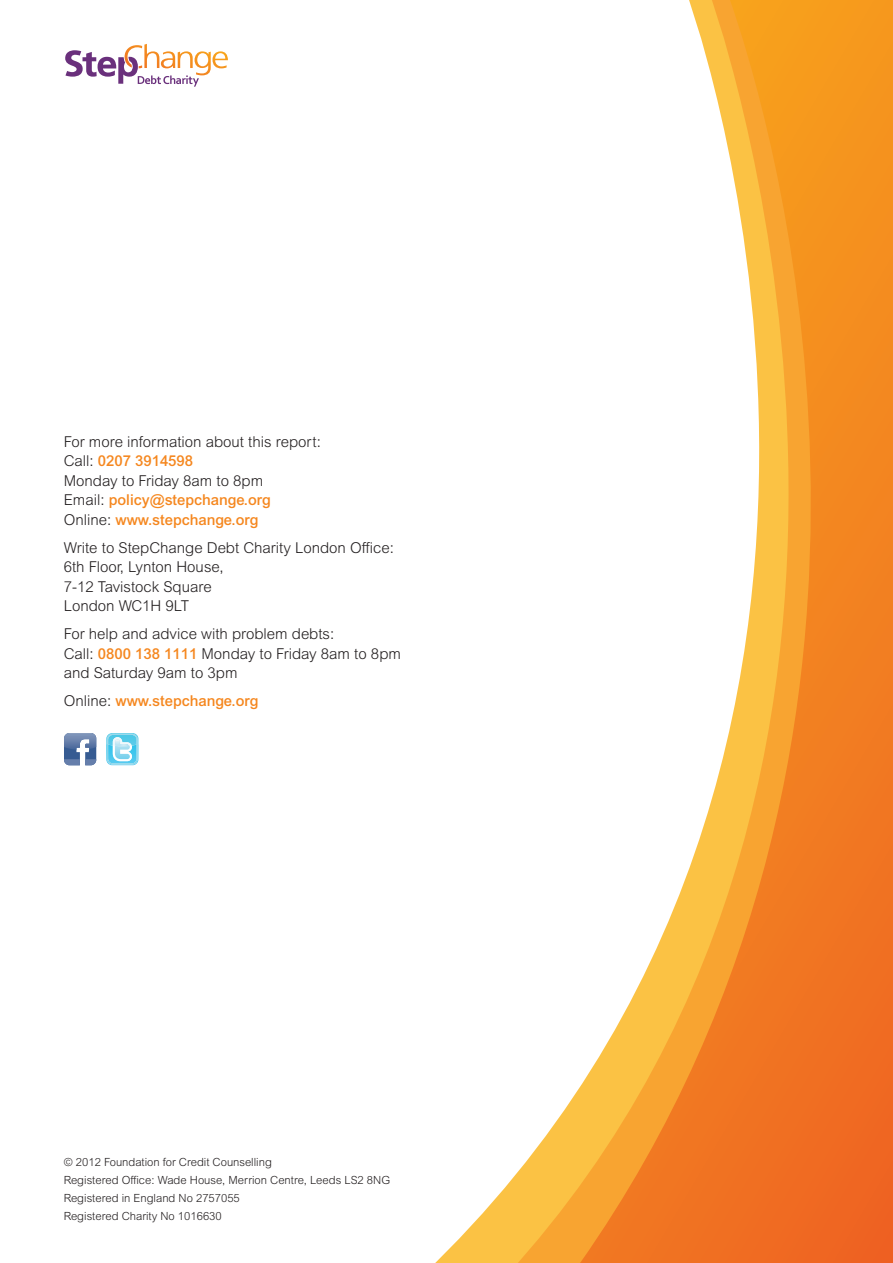
<style>
.page{position:relative;width:893px;height:1263px;background:#fff}
.page>*{position:absolute;margin:0;border:0;box-sizing:border-box;transform-origin:0 0}
.t1{font:300 15px/19.5px "Arial MT Pro";color:#231f20}
.t2{font:500 15px "Arial MT Pro";color:#f5871f}
.t3{font:300 11.25px "Arial MT Pro";color:#231f20}
.s1{font-weight:500;color:#f5871f}
.s2{font-weight:300;color:#231f20}
</style>
<div class="page">
<svg style="left:65px;top:44px;width:163px;height:43px"></svg>
<svg style="left:435px;top:1186px;width:71px;height:77px"></svg>
<svg style="left:506px;top:1087px;width:74px;height:176px;fill:#fbc244"></svg>
<svg style="left:580px;top:0;width:313px;height:1263px"></svg>
<svg style="left:64px;top:733px;width:32px;height:32px"></svg>
<svg style="left:106px;top:733px;width:32px;height:32px"></svg>
<p class="t1" style="left:64px;top:432px;width:259px">For more information about this report:</p>
<p class="t1" style="left:64px;top:452px;width:201px">Call: <span class="s1">0207 3914598<br></span>Monday to Friday 8am to 8pm</p>
<p class="t2" style="left:64px;top:491px;width:209px"><span class="s2">Email:</span> policy@stepchange.org</p>
<p class="t2" style="left:64px;top:511px;width:196px"><span class="s2">Online:</span> www.stepchange.org</p>
<p class="t1" style="left:64px;top:538px;width:332px">Write to StepChange Debt Charity London Office:</p>
<p class="t1" style="left:64px;top:558px;width:161px">6th Floor, Lynton House,</p>
<p class="t1" style="left:64px;top:577px;width:149px">7-12 Tavistock Square</p>
<p class="t1" style="left:64px;top:597px;width:127px">London WC1H 9LT</p>
<p class="t1" style="left:64px;top:625px;width:272px">For help and advice with problem debts:</p>
<p class="t1" style="left:64px;top:644px;width:339px">Call: <span class="s1">0800 138 1111</span> Monday to Friday 8am to 8pm and Saturday 9am to 3pm</p>
<p class="t2" style="left:64px;top:692px;width:196px"><span class="s2">Online:</span> www.stepchange.org</p>
<p class="t3" style="left:64px;top:1155px;width:210px">© 2012 Foundation for Credit Counselling</p>
<p class="t3" style="left:64px;top:1173px;width:328px">Registered Office: Wade House, Merrion Centre, Leeds LS2 8NG</p>
<p class="t3" style="left:64px;top:1191px;width:178px">Registered in England No 2757055</p>
<p class="t3" style="left:64px;top:1209px;width:159px">Registered Charity No 1016630</p>
</div>
